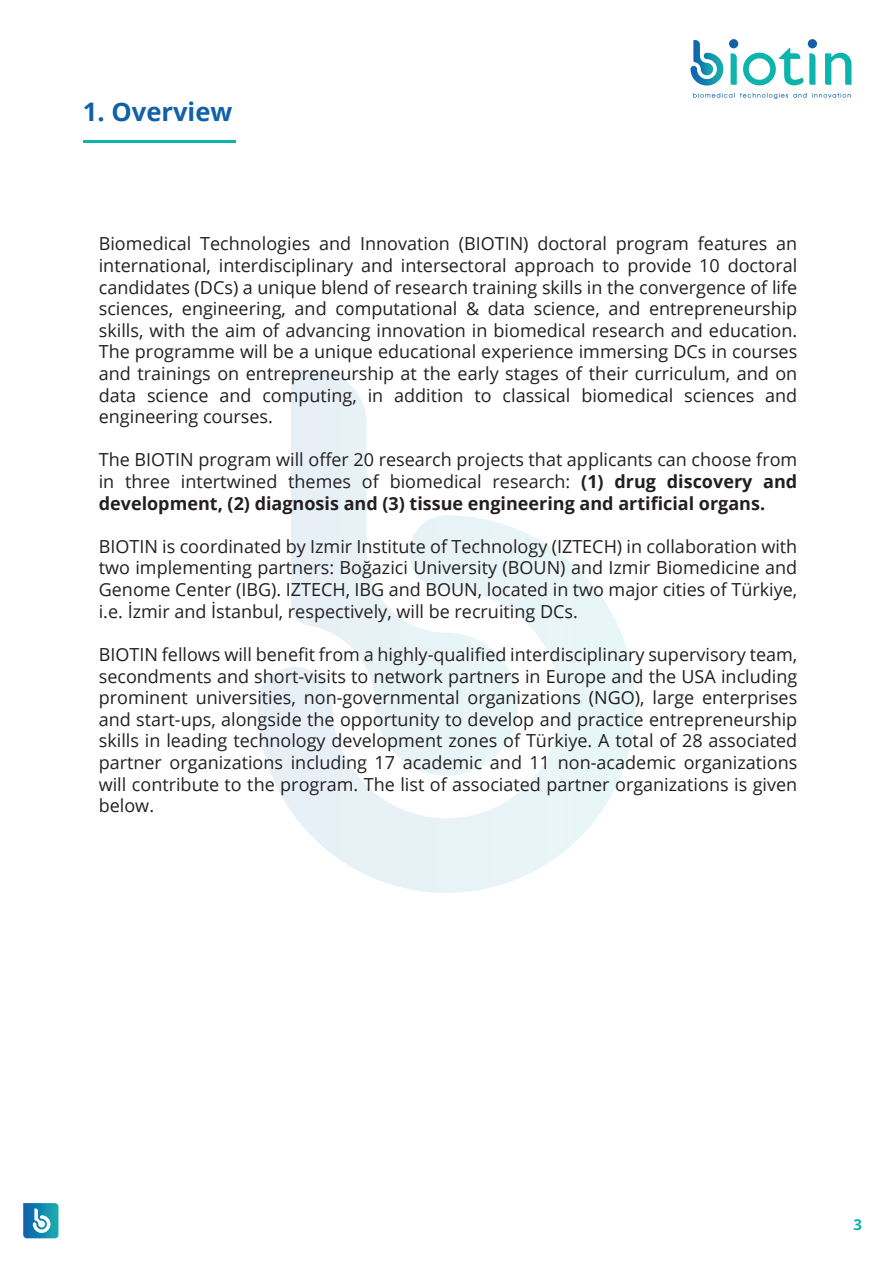
<style>
.page{position:relative;width:893px;height:1263px;background:#fff}
.page>*{position:absolute;margin:0;border:0;box-sizing:border-box;transform-origin:0 0}
.t1{font:700 25.5px "Open Sans";color:#1161aa}
.t2{font:18px/21.6px "Open Sans";color:#231f20;text-align:justify}
.t3{font:700 15px "Open Sans";color:#0db3ad}
.s1{font-weight:700}
</style>
<div class="page">
<svg style="left:258px;top:530px;width:377px;height:363px"></svg>
<svg style="left:291px;top:370px;width:227px;height:406px"></svg>
<hr style="left:83px;top:140px;width:152px;height:3px;background:#0db3ad">
<svg style="left:693px;top:93px;width:158px;height:6px"></svg>
<svg style="left:825px;top:52px;width:26px;height:33px"></svg>
<svg style="left:731px;top:53px;width:6px;height:32px"></svg>
<div style="left:729px;top:39px;width:9px;height:9px;background:#1161aa;border-radius:50%"></div>
<div style="left:808px;top:39px;width:9px;height:9px;background:#1161aa;border-radius:50%"></div>
<svg style="left:690px;top:40px;width:33px;height:46px"></svg>
<svg style="left:743px;top:48px;width:72px;height:38px"></svg>
<svg style="left:23px;top:1203px;width:35px;height:35px"></svg>
<h1 class="t1" style="left:83px;top:94px;width:151px">1. Overview</h1>
<p class="t2" style="left:99px;top:233px;width:700px">Biomedical Technologies and Innovation (BIOTIN) doctoral program features an international, interdisciplinary and intersectoral approach to provide 10 doctoral candidates (DCs) a unique blend of research training skills in the convergence of life sciences, engineering, and computational &amp; data science, and entrepreneurship skills, with the aim of advancing innovation in biomedical research and education.<br>The programme will be a unique educational experience immersing DCs in courses and trainings on entrepreneurship at the early stages of their curriculum, and on data science and computing, in addition to classical biomedical sciences and engineering courses.</p>
<p class="t2" style="left:99px;top:449px;width:700px">The BIOTIN program will offer 20 research projects that applicants can choose from in three intertwined themes of biomedical research: <span class="s1">(1) drug discovery and development, (2) diagnosis and (3) tissue engineering and artificial organs.</span></p>
<p class="t2" style="left:99px;top:535px;width:700px">BIOTIN is coordinated by Izmir Institute of Technology (IZTECH) in collaboration with two implementing partners: Boğazici University (BOUN) and Izmir Biomedicine and Genome Center (IBG). IZTECH, IBG and BOUN, located in two major cities of Türkiye, i.e. İzmir and İstanbul, respectively, will be recruiting DCs.</p>
<p class="t2" style="left:99px;top:643px;width:700px">BIOTIN fellows will benefit from a highly-qualified interdisciplinary supervisory team, secondments and short-visits to network partners in Europe and the USA including prominent universities, non-governmental organizations (NGO), large enterprises and start-ups, alongside the opportunity to develop and practice entrepreneurship skills in leading technology development zones of Türkiye. A total of 28 associated partner organizations including 17 academic and 11 non-academic organizations will contribute to the program. The list of associated partner organizations is given below.</p>
<p class="t3" style="left:853px;top:1213px;width:10px">3</p>
</div>
